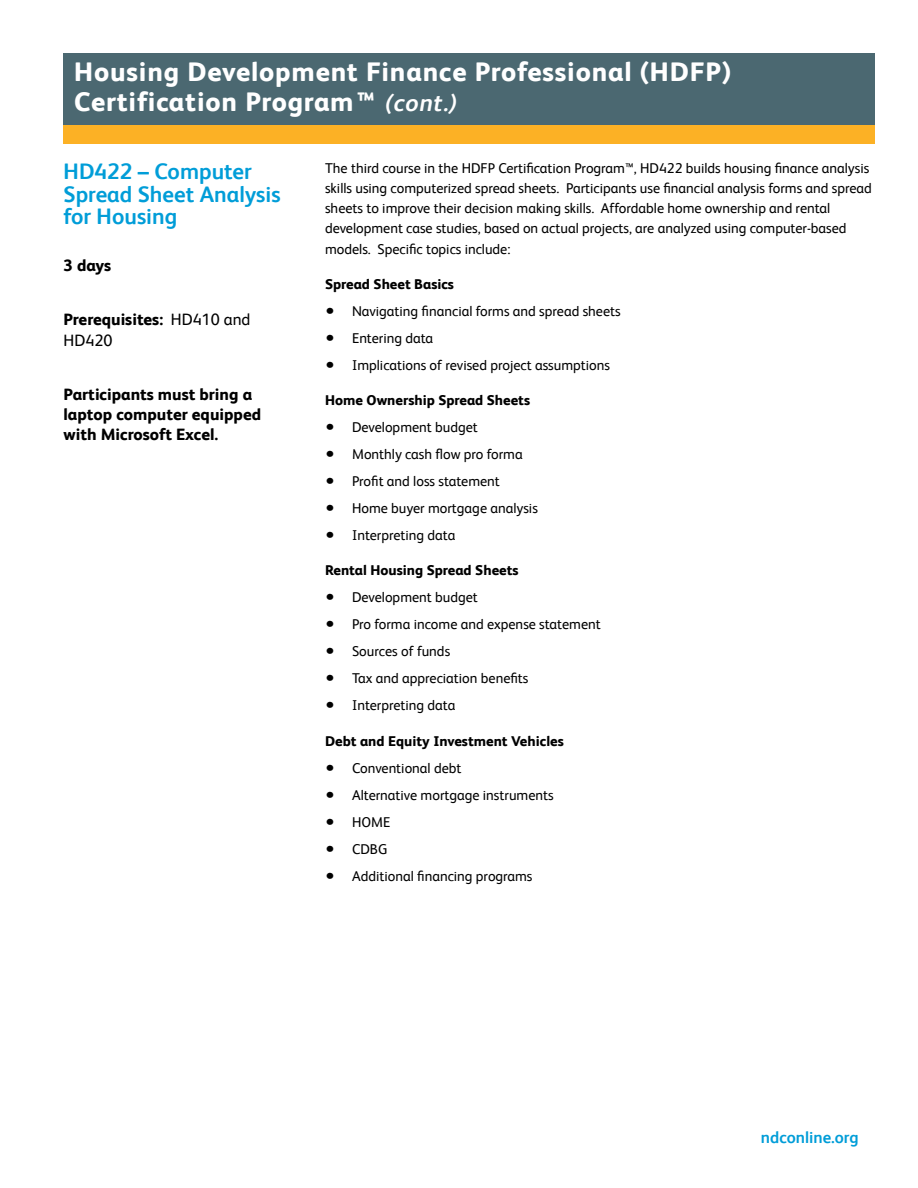
<style>
.page{position:relative;width:918px;height:1188px;background:#fff}
.page>*{position:absolute;margin:0;border:0;box-sizing:border-box;transform-origin:0 0}
.t1{font:800 27px "FS Albert";letter-spacing:.03em;color:#fff}
.body{font:700 22.5px/22.5px "FS Albert";color:#009dd8}
.body-2{font:800 16.5px/20.2px "FS Albert";color:#000}
.t2{font:700 16.5px "FS Albert";color:#009dd8}
.body-3{font:14.25px/20.2px "FS Albert";color:#000}
.body-4{font:800 14.25px "FS Albert";color:#000}
.s1{font-weight:700;font-style:italic;font-size:24px}
.s2{font-weight:400}
.s3{font-size:19.5px}
</style>
<div class="page">
<div style="left:64px;top:125px;width:811px;height:19px;background:#fcb125"></div>
<div style="left:64px;top:54px;width:811px;height:71px;background:#4b6871"></div>
<p class="t1" style="left:74px;top:60px;width:658px">Housing Development Finance Professional (HDFP)</p>
<p class="t1" style="left:74px;top:90px;width:384px">Certification Program™ <span class="s1">(cont.)</span></p>
<p class="body" style="left:64px;top:161px;width:219px">HD422 – Computer<br>Spread Sheet Analysis for Housing</p>
<p class="body-2" style="left:64px;top:257px;width:49px">3 days</p>
<p class="body-2" style="left:64px;top:311px;width:188px">Prerequisites: <span class="s2">HD410 and<br>HD420</span></p>
<p class="body-2" style="left:64px;top:385px;width:199px">Participants must bring a laptop computer equipped with Microsoft Excel.</p>
<p class="body-3" style="left:325px;top:158px;width:548px">The third course in the HDFP Certification Program™, HD422 builds housing finance analysis skills using computerized spread sheets. Participants use financial analysis forms and spread sheets to improve their decision making skills. Affordable home ownership and rental development case studies, based on actual projects, are analyzed using computer-based models. Specific topics include:</p>
<p class="body-4" style="left:325px;top:277px;width:130px">Spread Sheet Basics</p>
<p class="body-3" style="left:325px;top:302px;width:297px"><span class="s3">•</span> Navigating financial forms and spread sheets</p>
<p class="body-3" style="left:325px;top:329px;width:110px"><span class="s3">•</span> Entering data</p>
<p class="body-3" style="left:325px;top:356px;width:287px"><span class="s3">•</span> Implications of revised project assumptions</p>
<p class="body-4" style="left:325px;top:394px;width:207px">Home Ownership Spread Sheets</p>
<p class="body-3" style="left:325px;top:418px;width:154px"><span class="s3">•</span> Development budget</p>
<p class="body-3" style="left:325px;top:445px;width:199px"><span class="s3">•</span> Monthly cash flow pro forma</p>
<p class="body-3" style="left:325px;top:472px;width:176px"><span class="s3">•</span> Profit and loss statement</p>
<p class="body-3" style="left:325px;top:499px;width:214px"><span class="s3">•</span> Home buyer mortgage analysis</p>
<p class="body-3" style="left:325px;top:526px;width:132px"><span class="s3">•</span> Interpreting data</p>
<p class="body-4" style="left:325px;top:564px;width:195px">Rental Housing Spread Sheets</p>
<p class="body-3" style="left:325px;top:588px;width:154px"><span class="s3">•</span> Development budget</p>
<p class="body-3" style="left:325px;top:615px;width:277px"><span class="s3">•</span> Pro forma income and expense statement</p>
<p class="body-3" style="left:325px;top:642px;width:127px"><span class="s3">•</span> Sources of funds</p>
<p class="body-3" style="left:325px;top:669px;width:205px"><span class="s3">•</span> Tax and appreciation benefits</p>
<p class="body-3" style="left:325px;top:696px;width:132px"><span class="s3">•</span> Interpreting data</p>
<p class="body-4" style="left:325px;top:734px;width:240px">Debt and Equity Investment Vehicles</p>
<p class="body-3" style="left:325px;top:758px;width:138px"><span class="s3">•</span> Conventional debt</p>
<p class="body-3" style="left:325px;top:785px;width:230px"><span class="s3">•</span> Alternative mortgage instruments</p>
<p class="body-3" style="left:325px;top:812px;width:67px"><span class="s3">•</span> HOME</p>
<p class="body-3" style="left:325px;top:839px;width:64px"><span class="s3">•</span> CDBG</p>
<p class="body-3" style="left:325px;top:866px;width:209px"><span class="s3">•</span> Additional financing programs</p>
<p class="t2" style="left:761px;top:1130px;width:99px">ndconline.org</p>
</div>
